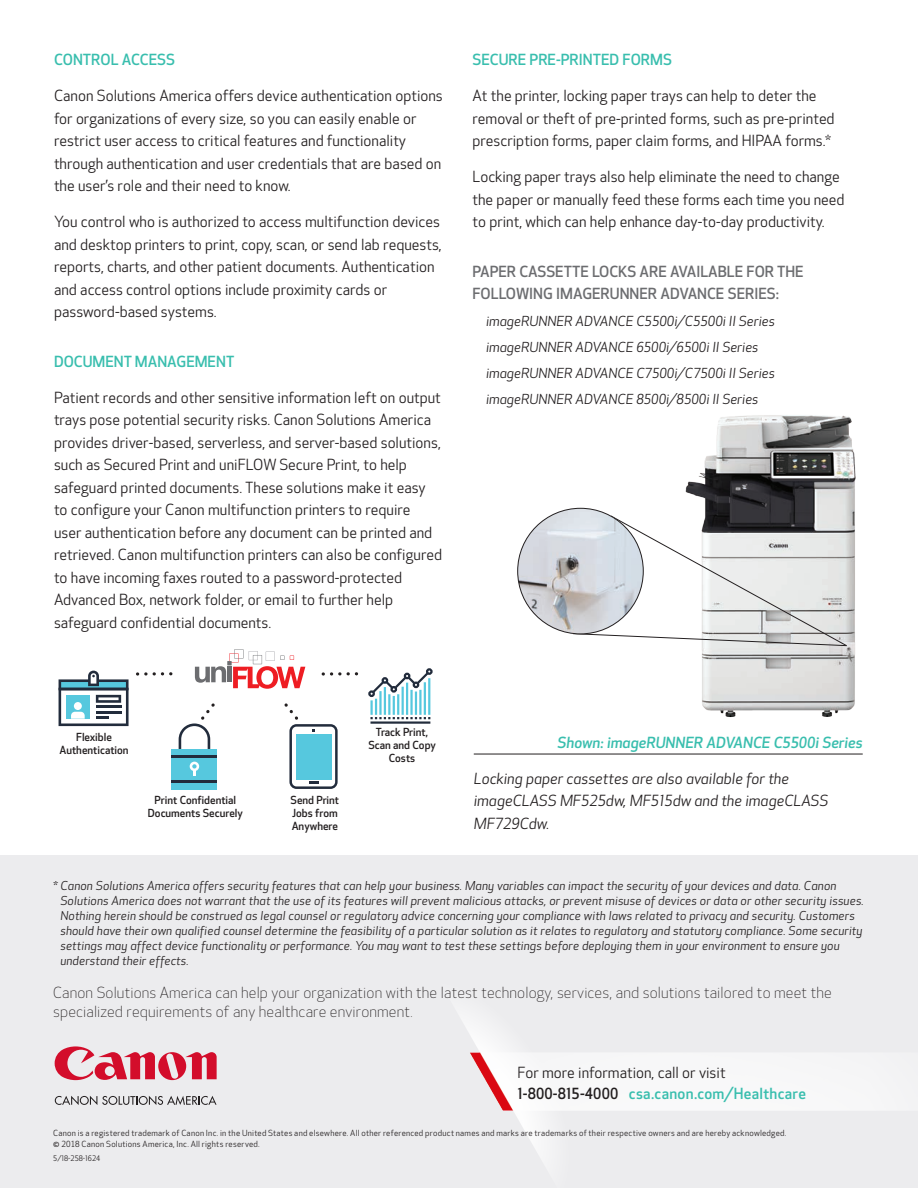
<style>
.page{position:relative;width:918px;height:1188px;background:#fff}
.page>*{position:absolute;margin:0;border:0;box-sizing:border-box;transform-origin:0 0}
.Pullout_Body_txt_1{font:15px/22.5px "Optic Sans 201";color:#231f20}
.Pullout_Body_txt_1-2{font:300 15px/19.5px "Optic Sans 101";letter-spacing:.01em;color:#231f20}
.Pullout_Body_txt_1-3{font:italic 15px/22.5px "Optic Sans 202";color:#231f20}
.Pullout_Body_txt_1-4{font:500 15px/22.5px "Optic Sans 301";color:#6c6d70}
.Pullout_Body_txt_1-5{font:500 15px "Optic Sans 301";color:#39beae}
.Pullout_Body_txt_1-6{font:500 15px "Optic Sans 301";letter-spacing:.02em;color:#39beae}
.Pullout_Body_txt_1-7{font:italic 500 15px "Optic Sans 302";color:#39beae}
.Pullout_Body_txt_1-8{font:italic 13.5px "Optic Sans 202";color:#231f20}
.Pullout_Body_txt_1-9{font:italic 12px/15px "Optic Sans 202";letter-spacing:.01em;color:#231f20}
.t1{font:500 10.8px/13px "Optic Sans 301";color:#231f20;text-align:center}
.Copyright{font:8.25px/10.5px "Optic Sans 201";letter-spacing:.03em;color:#231f20}
.COPYRight{font:7.5px "Optic Sans 201";color:#231f20}
.s1{color:#231f20}
</style>
<div class="page">
<div style="left:0;top:855px;width:918px;height:333px;background:#ececee"></div>
<img style="left:464px;top:1022px;width:411px;height:133px">
<svg style="left:55px;top:1096px;width:162px;height:9px"></svg>
<svg style="left:55px;top:1046px;width:162px;height:34px"></svg>
<svg style="left:138px;top:672px;width:35px;height:4px"></svg>
<svg style="left:323px;top:672px;width:36px;height:4px"></svg>
<svg style="left:195px;top:649px;width:110px;height:40px"></svg>
<div style="left:172px;top:749px;width:45px;height:41px;background:#56c8de"></div>
<svg style="left:190px;top:762px;width:9px;height:14px"></svg>
<hr style="left:172px;top:755px;width:45px;height:3px;background:#222c3c">
<hr style="left:172px;top:781px;width:45px;height:2px;background:#222c3c">
<svg style="left:179px;top:703px;width:36px;height:46px"></svg>
<svg style="left:59px;top:671px;width:70px;height:55px"></svg>
<svg style="left:284px;top:703px;width:54px;height:86px"></svg>
<div style="left:296px;top:734px;width:35px;height:45px;background:#56c8de"></div>
<hr style="left:370px;top:721px;width:60px;height:3px;background:#222c3c">
<div style="left:368px;top:690px;width:7px;height:7px;border:2px solid #222c3c;border-radius:50%"></div>
<svg style="left:370px;top:672px;width:61px;height:47px"></svg>
<div style="left:426px;top:668px;width:7px;height:7px;border:2px solid #222c3c;border-radius:50%"></div>
<hr style="left:474px;top:754px;width:389px;height:1px;background:#231f20">
<img style="left:685px;top:415px;width:171px;height:302px">
<svg style="left:572px;top:515px;width:275px;height:131px"></svg>
<img style="left:518px;top:508px;width:125px;height:126px;border-radius:63px">
<p class="Pullout_Body_txt_1-5" style="left:54px;top:51px;width:123px">CONTROL ACCESS</p>
<p class="Pullout_Body_txt_1" style="left:54px;top:85px;width:390px">Canon Solutions America offers device authentication options for organizations of every size, so you can easily enable or restrict user access to critical features and functionality through authentication and user credentials that are based on the user’s role and their need to know.</p>
<p class="Pullout_Body_txt_1" style="left:54px;top:211px;width:389px">You control who is authorized to access multifunction devices and desktop printers to print, copy, scan, or send lab requests, reports, charts, and other patient documents. Authentication and access control options include proximity cards or password-based systems.</p>
<p class="Pullout_Body_txt_1-5" style="left:54px;top:353px;width:182px">DOCUMENT MANAGEMENT</p>
<p class="Pullout_Body_txt_1" style="left:54px;top:387px;width:390px">Patient records and other sensitive information left on output trays pose potential security risks. Canon Solutions America provides driver-based, serverless, and server-based solutions, such as Secured Print and uniFLOW Secure Print, to help safeguard printed documents. These solutions make it easy to configure your Canon multifunction printers to require<br>user authentication before any document can be printed and retrieved. Canon multifunction printers can also be configured to have incoming faxes routed to a password-protected Advanced Box, network folder, or email to further help safeguard confidential documents.</p>
<p class="Pullout_Body_txt_1-5" style="left:472px;top:51px;width:201px">SECURE PRE-PRINTED FORMS</p>
<p class="Pullout_Body_txt_1" style="left:472px;top:85px;width:364px">At the printer, locking paper trays can help to deter the removal or theft of pre-printed forms, such as pre-printed prescription forms, paper claim forms, and HIPAA forms.*</p>
<p class="Pullout_Body_txt_1" style="left:472px;top:166px;width:374px">Locking paper trays also help eliminate the need to change the paper or manually feed these forms each time you need to print, which can help enhance day-to-day productivity.</p>
<p class="Pullout_Body_txt_1-4" style="left:472px;top:261px;width:333px">PAPER CASSETTE LOCKS ARE AVAILABLE FOR THE<br>FOLLOWING IMAGERUNNER ADVANCE SERIES:</p>
<p class="Pullout_Body_txt_1-8" style="left:486px;top:313px;width:290px">imageRUNNER ADVANCE C5500i/C5500i II Series</p>
<p class="Pullout_Body_txt_1-8" style="left:486px;top:339px;width:274px">imageRUNNER ADVANCE 6500i/6500i II Series</p>
<p class="Pullout_Body_txt_1-8" style="left:486px;top:366px;width:290px">imageRUNNER ADVANCE C7500i/C7500i II Series</p>
<p class="Pullout_Body_txt_1-8" style="left:486px;top:392px;width:274px">imageRUNNER ADVANCE 8500i/8500i II Series</p>
<p class="t1" style="left:59px;top:731px;width:71px">Flexible<br>Authentication</p>
<p class="t1" style="left:148px;top:794px;width:97px">Print Confidential<br>Documents Securely</p>
<p class="t1" style="left:291px;top:794px;width:50px;text-align:left">Send Print<br>Jobs from<br>Anywhere</p>
<p class="t1" style="left:368px;top:726px;width:69px">Track Print,<br>Scan and Copy<br>Costs</p>
<p class="Pullout_Body_txt_1-7" style="left:558px;top:734px;width:307px">Shown: imageRUNNER ADVANCE C5500i Series</p>
<p class="Pullout_Body_txt_1-3" style="left:474px;top:767px;width:356px">Locking paper cassettes are also available for the imageCLASS MF525dw, MF515dw and the imageCLASS<br>MF729Cdw.</p>
<p class="Pullout_Body_txt_1-9" style="left:60px;top:878px;width:805px;text-indent:-7px">* Canon Solutions America offers security features that can help your business. Many variables can impact the security of your devices and data. Canon Solutions America does not warrant that the use of its features will prevent malicious attacks, or prevent misuse of devices or data or other security issues.<br>Nothing herein should be construed as legal counsel or regulatory advice concerning your compliance with laws related to privacy and security. Customers should have their own qualified counsel determine the feasibility of a particular solution as it relates to regulatory and statutory compliance. Some security settings may affect device functionality or performance. You may want to test these settings before deploying them in your environment to ensure you understand their effects.</p>
<p class="Pullout_Body_txt_1-2" style="left:53px;top:983px;width:780px">Canon Solutions America can help your organization with the latest technology, services, and solutions tailored to meet the specialized requirements of any healthcare environment.</p>
<p class="Pullout_Body_txt_1" style="left:517px;top:1062px;width:210px">For more information, call or visit</p>
<p class="Pullout_Body_txt_1-6" style="left:517px;top:1085px;width:290px"><span class="s1">1-800-815-4000</span> csa.canon.com/Healthcare</p>
<p class="Copyright" style="left:53px;top:1128px;width:735px">Canon is a registered trademark of Canon Inc. in the United States and elsewhere. All other referenced product names and marks are trademarks of their respective owners and are hereby acknowledged. © 2018 Canon Solutions America, Inc. All rights reserved.</p>
<p class="COPYRight" style="left:53px;top:1155px;width:49px">5/18-258-1624</p>
</div>
